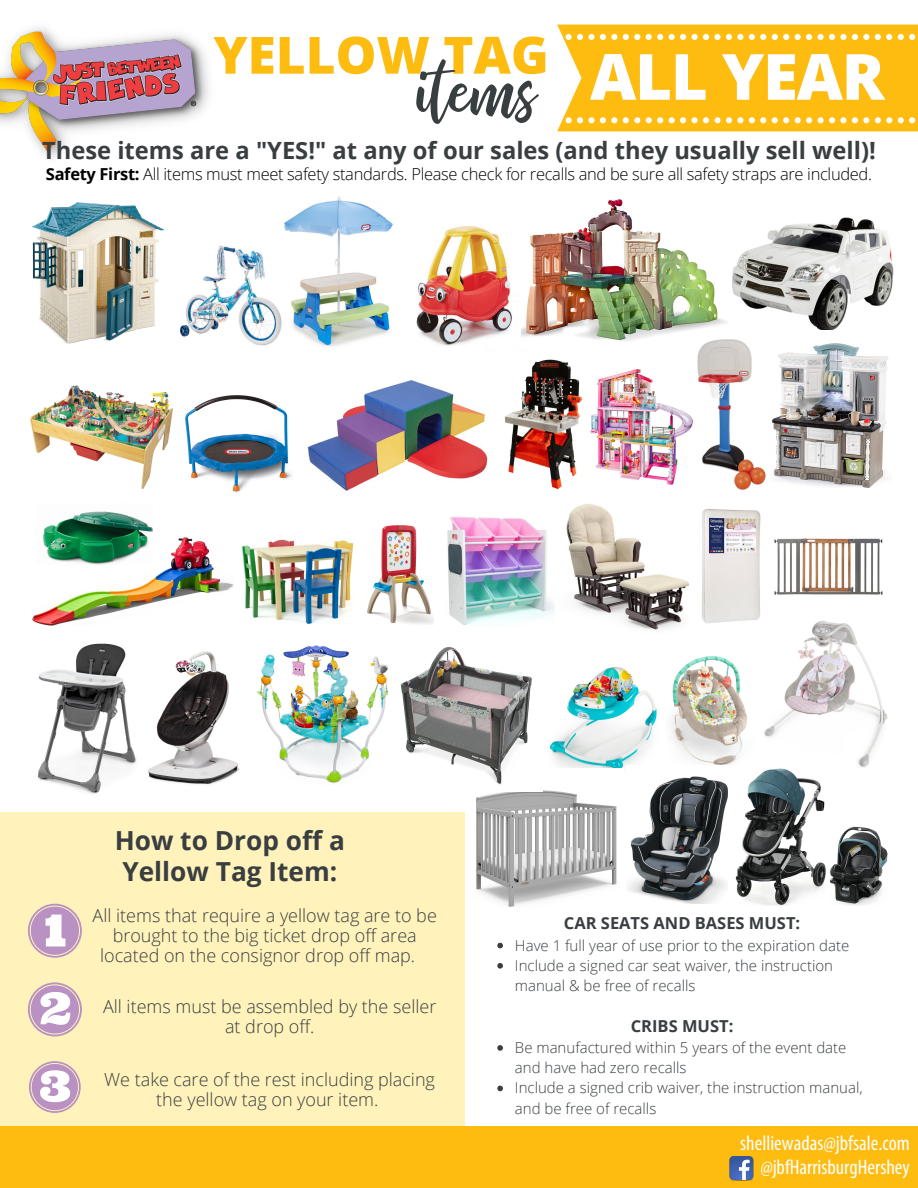
<style>
.page{position:relative;width:918px;height:1188px;background:#fff}
.page>*{position:absolute;margin:0;border:0;box-sizing:border-box;transform-origin:0 0}
.t1{font:63px "bhatoshine";color:#393e41}
.t2{font:800 51.45px "Open Sans";color:#febc11}
.t3{font:700 26.25px/30.3px "Open Sans";color:#393e41}
.t4{font:700 23.7px "Open Sans";color:#393e41}
.t5{font:condensed 21px/23.7px "Myriad Pro";color:#fff;text-align:right}
.t6{font:300 18px/20.2px "Open Sans";color:#393e41;text-align:center}
.t7{font:300 16.5px "Open Sans";letter-spacing:-.02em;color:#000}
.t8{font:700 16.5px "Open Sans";color:#393e41}
.t9{font:300 15px/20.2px "Open Sans";color:#393e41}
.s1{font-size:63.75px;color:#fff}
.s2{font-weight:700}
</style>
<div class="page">
<img style="left:0;top:27px;width:209px;height:131px">
<svg style="left:557px;top:25px;width:361px;height:106px;background:#fec124"></svg>
<div style="left:0;top:1126px;width:918px;height:62px;background:#febc11"></div>
<img style="left:32px;top:203px;width:132px;height:140px">
<img style="left:732px;top:217px;width:161px;height:113px">
<img style="left:416px;top:226px;width:96px;height:120px">
<img style="left:284px;top:196px;width:109px;height:151px">
<img style="left:307px;top:380px;width:181px;height:111px">
<img style="left:32px;top:537px;width:201px;height:88px">
<img style="left:521px;top:200px;width:207px;height:141px">
<img style="left:180px;top:245px;width:102px;height:101px">
<img style="left:697px;top:340px;width:69px;height:149px">
<img style="left:186px;top:396px;width:106px;height:96px">
<img style="left:241px;top:539px;width:113px;height:85px">
<img style="left:505px;top:359px;width:78px;height:131px">
<img style="left:772px;top:344px;width:117px;height:144px">
<img style="left:367px;top:526px;width:67px;height:98px">
<img style="left:447px;top:516px;width:108px;height:109px">
<img style="left:37px;top:643px;width:100px;height:151px">
<img style="left:701px;top:508px;width:60px;height:116px">
<img style="left:566px;top:503px;width:122px;height:127px">
<img style="left:774px;top:538px;width:109px;height:57px">
<img style="left:148px;top:651px;width:92px;height:134px">
<img style="left:549px;top:667px;width:108px;height:101px">
<img style="left:257px;top:645px;width:131px;height:138px">
<img style="left:30px;top:386px;width:142px;height:102px">
<img style="left:37px;top:511px;width:116px;height:54px">
<img style="left:764px;top:621px;width:124px;height:147px">
<img style="left:735px;top:768px;width:153px;height:138px">
<img style="left:671px;top:656px;width:76px;height:109px">
<img style="left:476px;top:790px;width:141px;height:117px">
<img style="left:400px;top:647px;width:142px;height:144px">
<img style="left:627px;top:765px;width:101px;height:138px">
<div style="left:0;top:812px;width:464px;height:314px;background:#fff2bb"></div>
<img style="left:730px;top:1157px;width:23px;height:23px">
<svg style="left:28px;top:904px;width:54px;height:54px"></svg>
<svg style="left:28px;top:982px;width:54px;height:54px"></svg>
<svg style="left:29px;top:1061px;width:52px;height:52px"></svg>
<img style="left:590px;top:370px;width:102px;height:114px">
<svg style="left:497px;top:943px;width:6px;height:5px"></svg>
<svg style="left:497px;top:963px;width:6px;height:6px"></svg>
<svg style="left:497px;top:1045px;width:6px;height:6px"></svg>
<svg style="left:497px;top:1086px;width:6px;height:5px"></svg>
<h2 class="t2" style="left:213px;top:19px;width:673px">YELLOW TAG <span class="s1">ALL YEAR</span></h2>
<h1 class="t1" style="left:417px;top:45px;width:120px">items</h1>
<h3 class="t4" style="left:42px;top:133px;width:835px">These items are a "YES!" at any of our sales (and they usually sell well)!</h3>
<p class="t7" style="left:46px;top:162px;width:828px"><span class="s2">Safety First:</span> All items must meet safety standards. Please check for recalls and be sure all safety straps are included.</p>
<h3 class="t3" style="left:115px;top:825px;width:232px">How to Drop off a<br>Yellow Tag Item:</h3>
<p class="t6" style="left:93px;top:905px;width:346px">All items that require a yellow tag are to be</p>
<p class="t6" style="left:113px;top:925px;width:306px">brought to the big ticket drop off area</p>
<p class="t6" style="left:100px;top:945px;width:317px">located on the consignor drop off map.</p>
<p class="t6" style="left:103px;top:995px;width:335px">All items must be assembled by the seller at drop off.</p>
<p class="t6" style="left:104px;top:1069px;width:332px">We take care of the rest including placing the yellow tag on your item.</p>
<p class="t8" style="left:564px;top:912px;width:238px">CAR SEATS AND BASES MUST:</p>
<p class="t9" style="left:515px;top:935px;width:336px">Have 1 full year of use prior to the expiration date<br>Include a signed car seat waiver, the instruction manual &amp; be free of recalls</p>
<p class="t8" style="left:631px;top:1014px;width:104px">CRIBS MUST:</p>
<p class="t9" style="left:515px;top:1037px;width:349px">Be manufactured within 5 years of the event date and have had zero recalls<br>Include a signed crib waiver, the instruction manual, and be free of recalls</p>
<h3 class="t5" style="left:740px;top:1133px;width:171px">shelliewadas@jbfsale.com @jbfHarrisburgHershey</h3>
</div>
